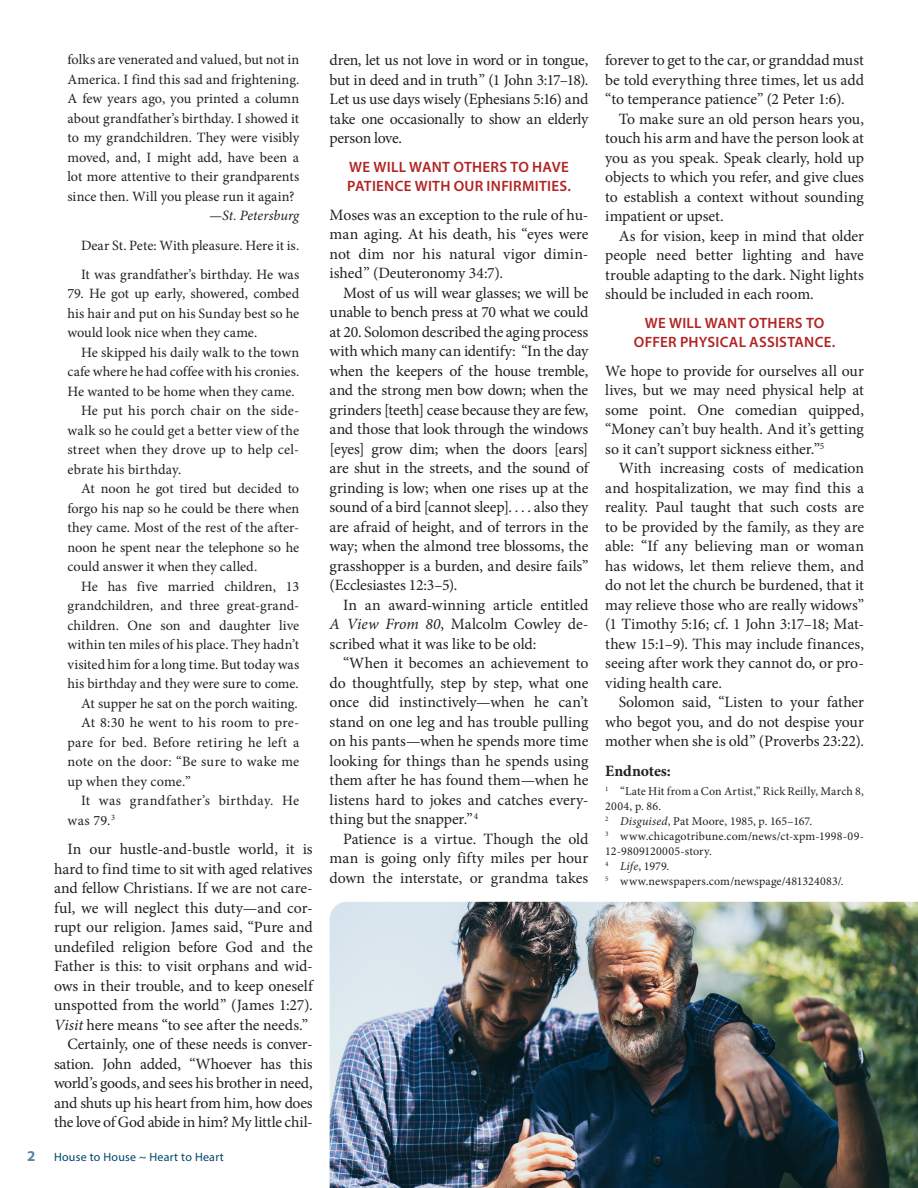
<style>
.page{position:relative;width:918px;height:1188px;background:#fff}
.page>*{position:absolute;margin:0;border:0;box-sizing:border-box;transform-origin:0 0}
.Body_Serif{font:15.75px/19.5px "Minion Pro";letter-spacing:-.005em;color:#231f20;text-align:justify}
.Body_Serif-2{font:700 15.75px "Minion Pro";letter-spacing:-.01em;color:#231f20}
.Main_Article_Heading{font:600 15px/19.5px "Myriad Pro";letter-spacing:.02em;color:#b22423}
.Serif_Indent{font:14.25px/19.5px "Minion Pro";letter-spacing:.005em;color:#231f20;text-align:justify}
.Serif_Indent-2{font:14.25px/19.5px "Minion Pro";letter-spacing:.03em;color:#231f20}
.Serif_Indent-3{font:italic 14.25px "Minion Pro";color:#231f20}
.Body_Serif-3{font:12px/15px "Minion Pro";letter-spacing:.015em;color:#231f20}
.t1{font:12px "Myriad Pro";letter-spacing:.02em;color:#00446a}
.s1{font-style:italic}
.s2{font-weight:700;font-size:15px;color:#5c87a1}
</style>
<div class="page">
<img style="left:330px;top:902px;width:588px;height:286px">
<p class="Serif_Indent" style="left:68px;top:50px;width:233px">folks are venerated and valued, but not in America. I find this sad and frightening.<br>A few years ago, you printed a column about grandfather’s birthday. I showed it to my grandchildren. They were visibly moved, and, I might add, have been a lot more attentive to their grandparents since then. Will you please run it again?</p>
<p class="Serif_Indent-3" style="left:209px;top:206px;width:92px">—St. Petersburg</p>
<p class="Serif_Indent" style="left:81px;top:235px;width:220px">Dear St. Pete: With pleasure. Here it is.</p>
<p class="Serif_Indent" style="left:81px;top:265px;width:220px">It was grandfather’s birthday. He was</p>
<p class="Serif_Indent" style="left:68px;top:284px;width:233px">79. He got up early, showered, combed his hair and put on his Sunday best so he would look nice when they came.</p>
<p class="Serif_Indent" style="left:68px;top:343px;width:233px;text-indent:14px">He skipped his daily walk to the town cafe where he had coffee with his cronies.<br>He wanted to be home when they came.</p>
<p class="Serif_Indent" style="left:68px;top:401px;width:233px;text-indent:14px">He put his porch chair on the side&shy;walk so he could get a better view of the street when they drove up to help cel&shy;ebrate his birthday.</p>
<p class="Serif_Indent" style="left:68px;top:479px;width:233px;text-indent:14px">At noon he got tired but decided to forgo his nap so he could be there when they came. Most of the rest of the after&shy;noon he spent near the telephone so he could answer it when they called.</p>
<p class="Serif_Indent" style="left:68px;top:577px;width:233px;text-indent:14px">He has five married children, 13 grandchildren, and three great-grand&shy;children. One son and daughter live within ten miles of his place. They hadn’t visited him for a long time. But today was his birthday and they were sure to come.</p>
<p class="Serif_Indent" style="left:81px;top:694px;width:218px">At supper he sat on the porch waiting.</p>
<p class="Serif_Indent" style="left:68px;top:713px;width:233px;text-indent:14px">At 8:30 he went to his room to pre&shy;pare for bed. Before retiring he left a note on the door: “Be sure to wake me up when they come.”</p>
<p class="Serif_Indent-2" style="left:68px;top:791px;width:233px;text-indent:14px">It was grandfather’s birthday. He was 79.<sup>3</sup></p>
<p class="Body_Serif" style="left:54px;top:839px;width:260px;text-indent:14px">In our hustle-and-bustle world, it is hard to find time to sit with aged relatives and fellow Christians. If we are not care&shy;ful, we will neglect this duty—and cor&shy;rupt our religion. James said, “Pure and undefiled religion before God and the Father is this: to visit orphans and wid&shy;ows in their trouble, and to keep oneself unspotted from the world” (James 1:27).<br><span class="s1">Visit</span> here means “to see after the needs.”</p>
<p class="Body_Serif" style="left:54px;top:1034px;width:260px;text-indent:14px">Certainly, one of these needs is conver&shy;sation. John added, “Whoever has this world’s goods, and sees his brother in need, and shuts up his heart from him, how does the love of God abide in him? My little chil-</p>
<p class="t1" style="left:27px;top:1150px;width:198px"><span class="s2">2</span> House to House ~ Heart to Heart</p>
<p class="Body_Serif" style="left:330px;top:51px;width:260px">dren, let us not love in word or in tongue, but in deed and in truth” (1 John 3:17–18).<br>Let us use days wisely (Ephesians 5:16) and take one occasionally to show an elderly person love.</p>
<p class="Main_Article_Heading" style="left:347px;top:157px;width:225px">WE WILL WANT OTHERS TO HAVE<br>PATIENCE WITH OUR INFIRMITIES.</p>
<p class="Body_Serif" style="left:330px;top:205px;width:260px">Moses was an exception to the rule of hu&shy;man aging. At his death, his “eyes were not dim nor his natural vigor dimin&shy;ished” (Deuteronomy 34:7).</p>
<p class="Body_Serif" style="left:330px;top:283px;width:260px;text-indent:14px">Most of us will wear glasses; we will be unable to bench press at 70 what we could at 20. Solomon described the aging process with which many can identify: “In the day when the keepers of the house tremble, and the strong men bow down; when the grinders [teeth] cease because they are few, and those that look through the windows [eyes] grow dim; when the doors [ears] are shut in the streets, and the sound of grinding is low; when one rises up at the sound of a bird [cannot sleep]. . . . also they are afraid of height, and of terrors in the way; when the almond tree blossoms, the grasshopper is a burden, and desire fails” (Ecclesiastes 12:3–5).</p>
<p class="Body_Serif" style="left:330px;top:595px;width:260px;text-indent:14px">In an award-winning article entitled <span class="s1">A View From 80</span>, Malcolm Cowley de&shy;scribed what it was like to be old:</p>
<p class="Body_Serif" style="left:330px;top:654px;width:260px;text-indent:14px">“When it becomes an achievement to do thoughtfully, step by step, what one once did instinctively—when he can’t stand on one leg and has trouble pulling on his pants—when he spends more time looking for things than he spends using them after he has found them—when he listens hard to jokes and catches every&shy;thing but the snapper.”<sup>4</sup></p>
<p class="Body_Serif" style="left:330px;top:829px;width:260px;text-indent:14px">Patience is a virtue. Though the old man is going only fifty miles per hour down the interstate, or grandma takes</p>
<p class="Body_Serif" style="left:605px;top:51px;width:260px">forever to get to the car, or granddad must be told everything three times, let us add “to temperance patience” (2 Peter 1:6).</p>
<p class="Body_Serif" style="left:605px;top:109px;width:260px;text-indent:14px">To make sure an old person hears you, touch his arm and have the person look at you as you speak. Speak clearly, hold up objects to which you refer, and give clues to establish a context without sounding impatient or upset.</p>
<p class="Body_Serif" style="left:605px;top:226px;width:260px;text-indent:14px">As for vision, keep in mind that older people need better lighting and have trouble adapting to the dark. Night lights should be included in each room.</p>
<p class="Main_Article_Heading" style="left:634px;top:313px;width:203px;text-align:center">WE WILL WANT OTHERS TO<br>OFFER PHYSICAL ASSISTANCE.</p>
<p class="Body_Serif" style="left:605px;top:361px;width:260px">We hope to provide for ourselves all our lives, but we may need physical help at some point. One comedian quipped, “Money can’t buy health. And it’s getting so it can’t support sickness either.”<sup>5</sup></p>
<p class="Body_Serif" style="left:605px;top:459px;width:260px;text-indent:14px">With increasing costs of medication and hospitalization, we may find this a reality. Paul taught that such costs are to be provided by the family, as they are able: “If any believing man or woman has widows, let them relieve them, and do not let the church be burdened, that it may relieve those who are really widows” (1 Timothy 5:16; cf. 1 John 3:17–18; Mat&shy;thew 15:1–9). This may include finances, seeing after work they cannot do, or pro&shy;viding health care.</p>
<p class="Body_Serif" style="left:605px;top:693px;width:260px;text-indent:14px">Solomon said, “Listen to your father who begot you, and do not despise your mother when she is old” (Proverbs 23:22).</p>
<p class="Body_Serif-2" style="left:605px;top:760px;width:67px">Endnotes:</p>
<p class="Body_Serif-3" style="left:605px;top:784px;width:260px"><sup>1</sup> “Late Hit from a Con Artist,” Rick Reilly, March 8,<br>2004, p. 86.</p>
<p class="Body_Serif-3" style="left:605px;top:814px;width:208px"><sup>2</sup> <span class="s1">Disguised</span>, Pat Moore, 1985, p. 165–167.</p>
<p class="Body_Serif-3" style="left:605px;top:829px;width:260px"><sup>3</sup> www.chicagotribune.com/news/ct-xpm-1998-09-<br>12-9809120005-story.</p>
<p class="Body_Serif-3" style="left:605px;top:859px;width:65px"><sup>4</sup> <span class="s1">Life</span>, 1979.</p>
<p class="Body_Serif-3" style="left:605px;top:874px;width:240px"><sup>5</sup> www.newspapers.com/newspage/481324083/.</p>
</div>
